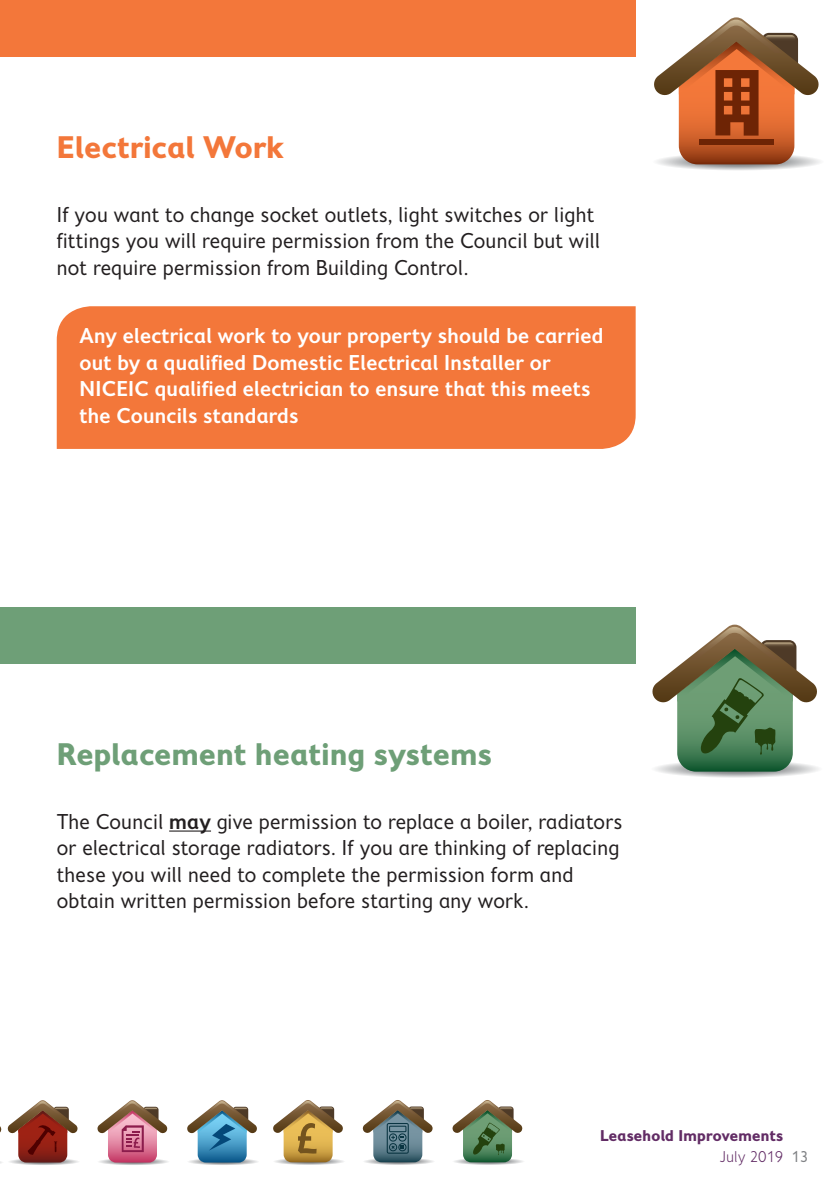
<style>
.page{position:relative;width:840px;height:1191px;background:#fff}
.page>*{position:absolute;margin:0;border:0;box-sizing:border-box;transform-origin:0 0}
.t1{font:700 32px "Fiendstar";color:#6e9f77}
.t2{font:700 32px "Fiendstar";color:#f3773a}
.t3{font:22px/26.4px "Fiendstar";color:#231f20}
.t4{font:600 22px/26.4px "Fiendstar";color:#fff}
.t5{font:700 16px "Fiendstar";color:#622c65}
.t6{font:300 16px "Fiendstar";color:#622c65}
.s1{font-weight:600}
.s2{font-weight:400;color:#808285}
</style>
<div class="page">
<svg style="left:0;top:1100px;width:79px;height:65px"></svg>
<svg style="left:97px;top:1100px;width:71px;height:65px"></svg>
<svg style="left:187px;top:1100px;width:71px;height:65px"></svg>
<svg style="left:452px;top:1100px;width:71px;height:65px"></svg>
<svg style="left:273px;top:1100px;width:71px;height:65px"></svg>
<svg style="left:362px;top:1100px;width:72px;height:65px"></svg>
<svg style="left:652px;top:624px;width:167px;height:154px"></svg>
<div style="left:57px;top:306px;width:578px;height:143px;background:#f3773a"></div>
<div style="left:0;top:0;width:635px;height:57px;background:#f3773a"></div>
<svg style="left:654px;top:17px;width:166px;height:153px"></svg>
<div style="left:699px;top:139px;width:74px;height:5px;background:#6e2405"></div>
<div style="left:0;top:607px;width:635px;height:57px;background:#6e9f77"></div>
<hr style="left:169px;top:830px;width:42px;height:1px;background:#231f20">
<p class="t2" style="left:57px;top:128px;width:228px">Electrical Work</p>
<p class="t3" style="left:57px;top:201px;width:544px">If you want to change socket outlets, light switches or light fittings you will require permission from the Council but will not require permission from Building Control.</p>
<p class="t4" style="left:79px;top:323px;width:525px">Any electrical work to your property should be carried out by a qualified Domestic Electrical Installer or NICEIC qualified electrician to ensure that this meets the Councils standards</p>
<p class="t1" style="left:57px;top:735px;width:436px">Replacement heating systems</p>
<p class="t3" style="left:57px;top:808px;width:567px">The Council <span class="s1">may</span> give permission to replace a boiler, radiators or electrical storage radiators. If you are thinking of replacing these you will need to complete the permission form and obtain written permission before starting any work.</p>
<p class="t5" style="left:599px;top:1126px;width:184px">Leasehold Improvements</p>
<p class="t6" style="left:719px;top:1148px;width:90px">July 2019 <span class="s2">13</span></p>
</div>
